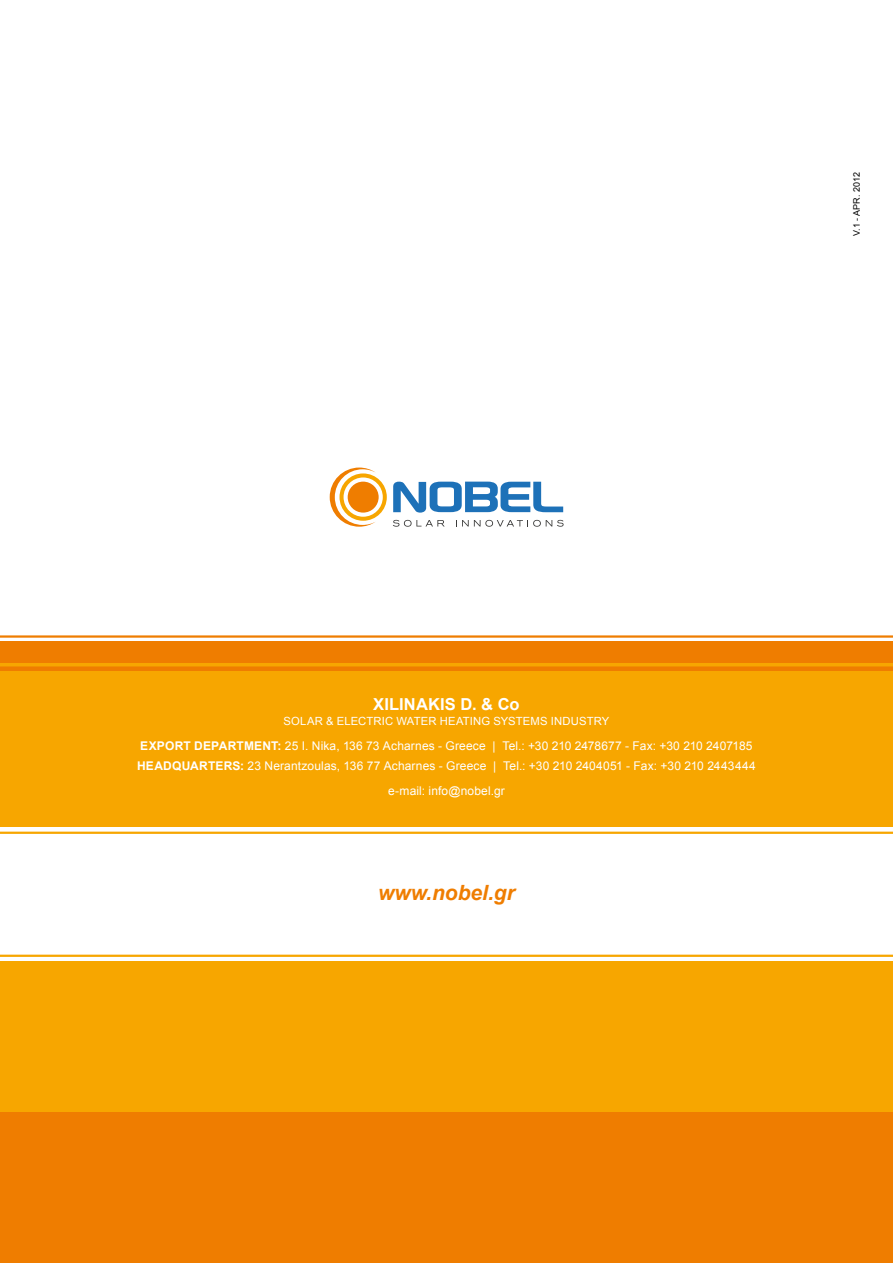
<style>
.page{position:relative;width:893px;height:1263px;background:#fff}
.page>*{position:absolute;margin:0;border:0;box-sizing:border-box;transform-origin:0 0}
.t1{font:italic 700 21px "Arial";color:#ef7d00}
.t2{font:700 16.5px "Arial";letter-spacing:.01em;color:#fff}
.t3{font:12px/19.5px "Arial";letter-spacing:.01em;color:#fff}
.t4{font:11.25px "Arial";letter-spacing:.015em;color:#fff}
.t5{font:9px "Arial";color:#000}
.s1{font-weight:700}
</style>
<div class="page">
<div style="left:0;top:962px;width:893px;height:301px;background:#ef7d00"></div>
<svg style="left:393px;top:482px;width:170px;height:31px"></svg>
<svg style="left:330px;top:467px;width:57px;height:60px"></svg>
<svg style="left:393px;top:520px;width:52px;height:7px"></svg>
<svg style="left:456px;top:520px;width:108px;height:7px"></svg>
<div style="left:0;top:641px;width:893px;height:186px;background:#f7a600"></div>
<div style="left:0;top:641px;width:893px;height:21px;background:#ef7d00"></div>
<hr style="left:0;top:635px;width:893px;height:3px;background:#ef7d00">
<hr style="left:0;top:832px;width:893px;height:2px;background:#f7a600">
<hr style="left:0;top:955px;width:893px;height:2px;background:#f7a600">
<svg style="left:0;top:666px;width:893px;height:5px;background:#ef8000"></svg>
<div style="left:0;top:962px;width:893px;height:150px;background:#f7a600"></div>
<p class="t5" style="left:851px;top:236px;width:65px;rotate:-90deg">V.1 - APR. 2012</p>
<h2 class="t2" style="left:373px;top:693px;width:148px">XILINAKIS D. &amp; Co</h2>
<p class="t4" style="left:284px;top:713px;width:327px">SOLAR &amp; ELECTRIC WATER HEATING SYSTEMS INDUSTRY</p>
<p class="t3" style="left:137px;top:736px;width:620px"><span class="s1">EXPORT DEPARTMENT:</span> 25 I. Nika, 136 73 Αcharnes - Greece | Τel.: +30 210 2478677 - Fax: +30 210 2407185<br><span class="s1">HEADQUARTERS:</span> 23 Nerantzoulas, 136 77 Αcharnes - Greece | Τel.: +30 210 2404051 - Fax: +30 210 2443444</p>
<p class="t3" style="left:388px;top:781px;width:118px">e-mail: info@nobel.gr</p>
<h1 class="t1" style="left:378px;top:879px;width:138px">www.nobel.gr</h1>
</div>
